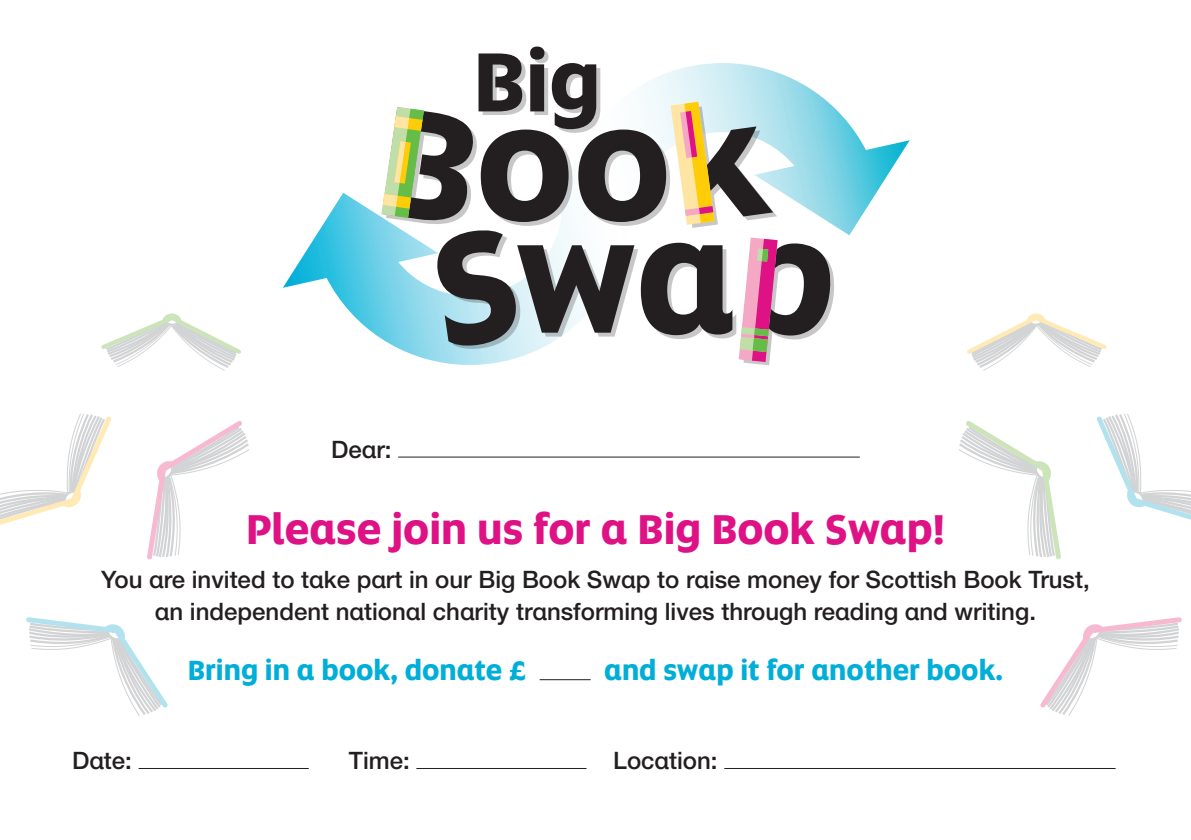
<style>
.page{position:relative;width:1191px;height:840px;background:#fff}
.page>*{position:absolute;margin:0;border:0;box-sizing:border-box;transform-origin:0 0}
.Body{font:700 42px "Altis Scot";color:#de1185}
.Body-2{font:700 28px "Altis Scot";color:#00aed8}
.Body-3{font:500 24px/32px "Helvetica Neue Alta LT Std";color:#231f20;text-align:center}
</style>
<div class="page">
<hr style="left:398px;top:456px;width:462px;height:1px;background:#231f20">
<hr style="left:539px;top:678px;width:51px;height:1px;background:#231f20">
<hr style="left:139px;top:767px;width:170px;height:1px;background:#231f20">
<hr style="left:416px;top:767px;width:170px;height:1px;background:#231f20">
<hr style="left:724px;top:767px;width:391px;height:1px;background:#231f20">
<svg style="left:283px;top:107px;width:626px;height:232px"></svg>
<svg style="left:381px;top:46px;width:453px;height:319px"></svg>
<svg style="left:1040px;top:617px;width:141px;height:99px"></svg>
<svg style="left:958px;top:313px;width:233px;height:246px"></svg>
<svg style="left:26px;top:617px;width:142px;height:99px"></svg>
<svg style="left:0;top:313px;width:250px;height:246px"></svg>
<p class="Body-3" style="left:331px;top:432px;width:62px">Dear:</p>
<p class="Body" style="left:246px;top:498px;width:700px">Please join us for a Big Book Swap!</p>
<p class="Body-3" style="left:101px;top:562px;width:990px">You are invited to take part in our Big Book Swap to raise money for Scottish Book Trust, an independent national charity transforming lives through reading and writing.</p>
<p class="Body-2" style="left:188px;top:649px;width:340px">Bring in a book, donate £</p>
<p class="Body-2" style="left:604px;top:649px;width:400px">and swap it for another book.</p>
<p class="Body-3" style="left:72px;top:743px;width:61px">Date:</p>
<p class="Body-3" style="left:349px;top:743px;width:62px">Time:</p>
<p class="Body-3" style="left:613px;top:743px;width:106px">Location:</p>
</div>
